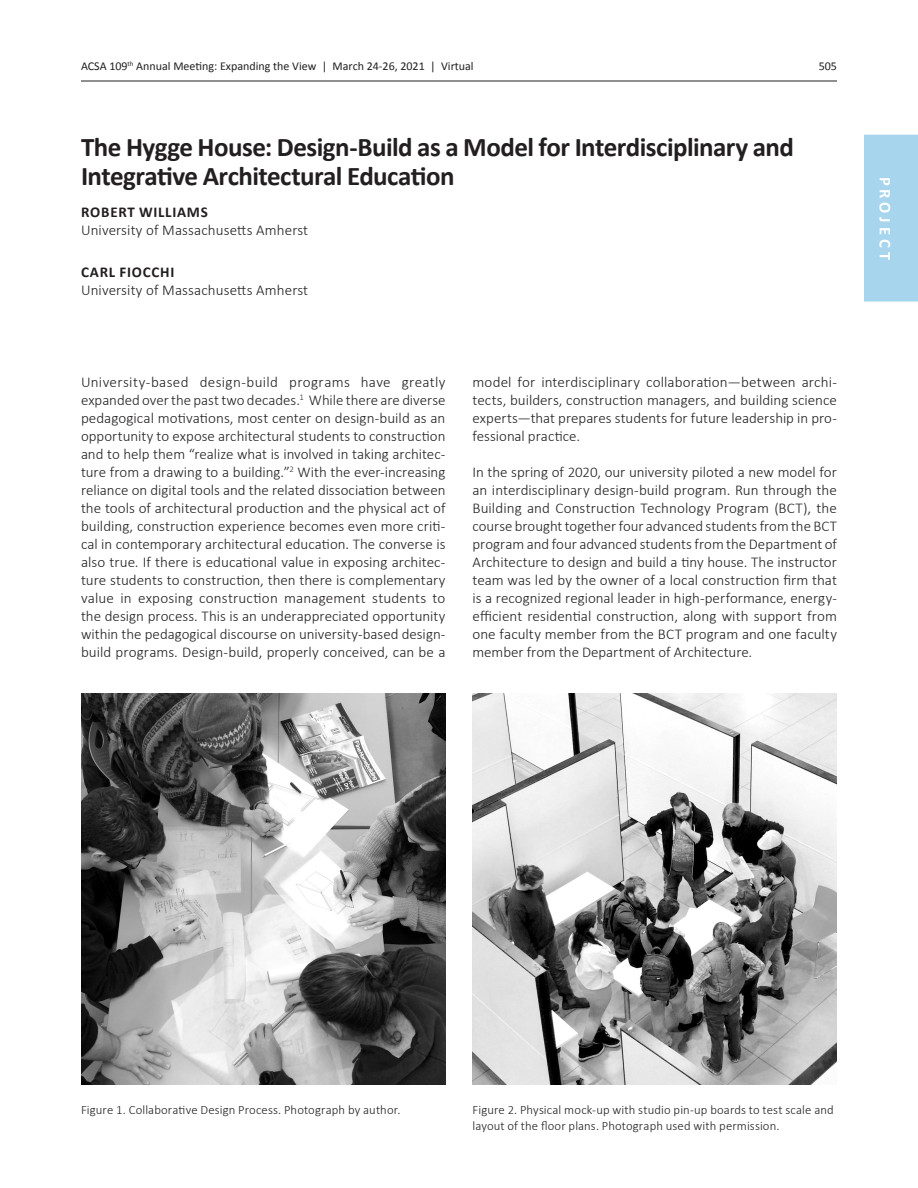
<style>
.page{position:relative;width:918px;height:1188px;background:#fff}
.page>*{position:absolute;margin:0;border:0;box-sizing:border-box;transform-origin:0 0}
._01_Paper_Title{font:700 27px/28.5px "Calibri";letter-spacing:-.02em;color:#231f20}
.t1{font:700 16.5px "Calibri";letter-spacing:.235em;color:#fff}
._06_Main_Body_Text{font:300 15px/18px "Calibri";color:#231f20;text-align:justify}
._03_University_Name{font:300 15px "Calibri";letter-spacing:.01em;color:#231f20}
._02_Author_Name{font:700 15px "Calibri";letter-spacing:.05em;color:#231f20}
._07_Caption_Text{font:300 12.75px/15.3px "Calibri";letter-spacing:.01em;color:#231f20}
.t2{font:12px "Calibri";color:#231f20}
</style>
<div class="page">
<hr style="left:81px;top:81px;width:756px;height:1px;background:#231f20">
<div style="left:864px;top:135px;width:54px;height:167px;background:#a7d5ee"></div>
<img style="left:81px;top:693px;width:365px;height:391px">
<img style="left:472px;top:693px;width:365px;height:391px">
<p class="t2" style="left:81px;top:58px;width:394px">ACSA 109<sup>th</sup> Annual Meeting: Expanding the View | March 24-26, 2021 | Virtual</p>
<p class="t2" style="left:819px;top:58px;width:20px">505</p>
<p class="_01_Paper_Title" style="left:81px;top:133px;width:715px">The Hygge House: Design-Build as a Model for Interdisciplinary and<br>Integrative Architectural Education</p>
<p class="_02_Author_Name" style="left:81px;top:203px;width:128px">ROBERT WILLIAMS</p>
<p class="_03_University_Name" style="left:81px;top:221px;width:229px">University of Massachusetts Amherst</p>
<p class="_02_Author_Name" style="left:81px;top:262px;width:95px">CARL FIOCCHI</p>
<p class="_03_University_Name" style="left:81px;top:281px;width:229px">University of Massachusetts Amherst</p>
<p class="_06_Main_Body_Text" style="left:81px;top:372px;width:366px">University-based design-build programs have greatly expanded over the past two decades.<sup>1</sup> While there are diverse pedagogical motivations, most center on design-build as an opportunity to expose architectural students to construction and to help them “realize what is involved in taking architec&shy;ture from a drawing to a building.”<sup>2</sup> With the ever-increasing reliance on digital tools and the related dissociation between the tools of architectural production and the physical act of building, construction experience becomes even more criti&shy;cal in contemporary architectural education. The converse is also true. If there is educational value in exposing architec&shy;ture students to construction, then there is complementary value in exposing construction management students to the design process. This is an underappreciated opportunity within the pedagogical discourse on university-based design&shy;build programs. Design-build, properly conceived, can be a</p>
<p class="_06_Main_Body_Text" style="left:472px;top:372px;width:366px">model for interdisciplinary collaboration—between archi&shy;tects, builders, construction managers, and building science experts—that prepares students for future leadership in pro&shy;fessional practice.</p>
<p class="_06_Main_Body_Text" style="left:472px;top:462px;width:366px">In the spring of 2020, our university piloted a new model for an interdisciplinary design-build program. Run through the Building and Construction Technology Program (BCT), the course brought together four advanced students from the BCT program and four advanced students from the Department of Architecture to design and build a tiny house. The instructor team was led by the owner of a local construction firm that is a recognized regional leader in high-performance, energy&shy;efficient residential construction, along with support from one faculty member from the BCT program and one faculty member from the Department of Architecture.</p>
<p class="t1" style="left:896px;top:177px;width:85px;rotate:90deg">PROJECT</p>
<p class="_07_Caption_Text" style="left:81px;top:1102px;width:321px">Figure 1. Collaborative Design Process. Photograph by author.</p>
<p class="_07_Caption_Text" style="left:472px;top:1102px;width:363px">Figure 2. Physical mock-up with studio pin-up boards to test scale and layout of the floor plans. Photograph used with permission.</p>
</div>
